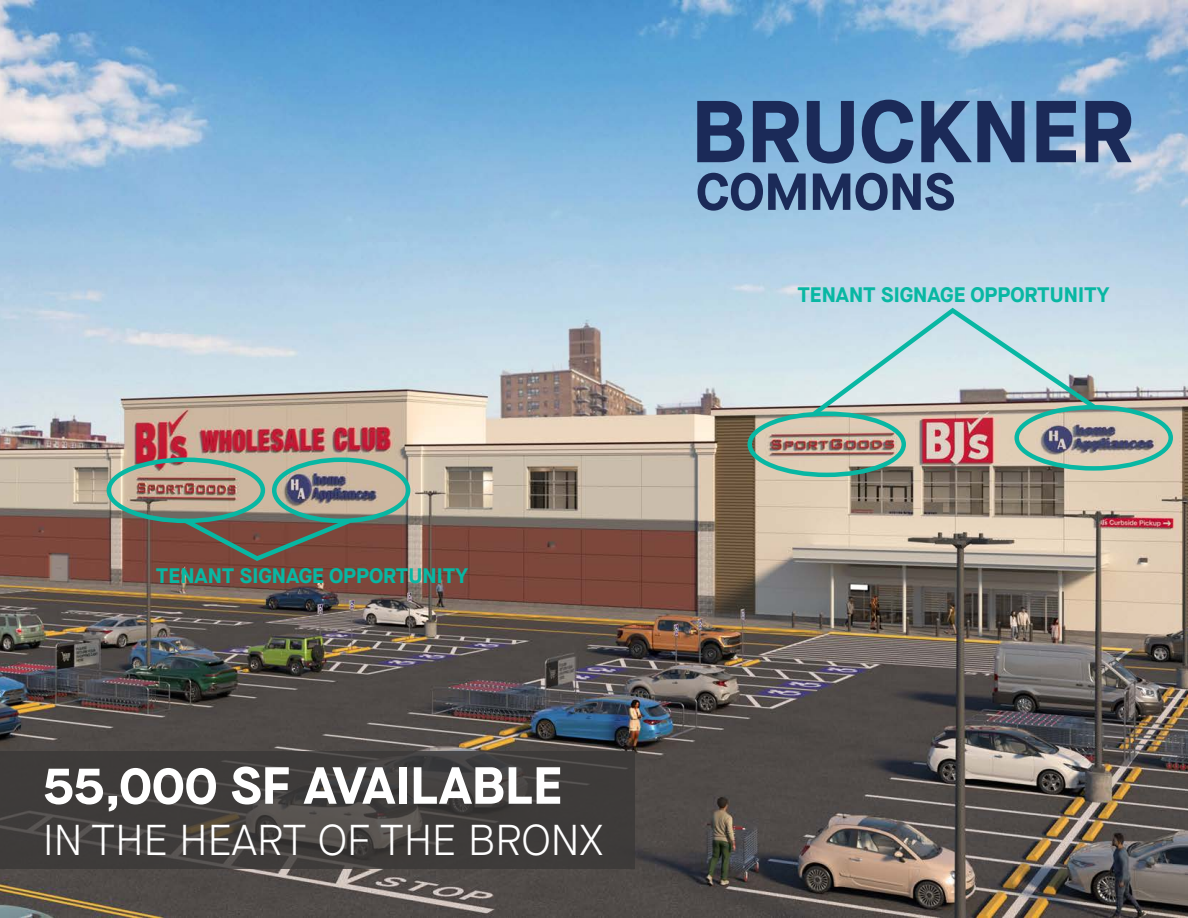
<style>
.page{position:relative;width:1188px;height:918px;background:#fff}
.page>*{position:absolute;margin:0;border:0;box-sizing:border-box;transform-origin:0 0}
.t1{font:700 87.6px "Maison Neue";color:#1b2a58}
.t2{font:700 52.2px "Maison Neue";color:#fff}
.t3{font:700 51.9px "Maison Neue";color:#1b2a58}
.t4{font:300 43.2px "Maison Neue";color:#fff}
.t5{font:700 21px "Maison Neue";color:#08b7a3}
</style>
<div class="page">
<img style="left:0;top:0;width:1188px;height:918px">
<svg style="left:1px;top:751px;width:634px;height:118px;background:#413e3d"></svg>
<div style="left:107px;top:458px;width:158px;height:65px;border:4px solid #08b7a3;border-radius:50%"></div>
<div style="left:747px;top:411px;width:159px;height:66px;border:4px solid #08b7a3;border-radius:50%"></div>
<div style="left:272px;top:458px;width:138px;height:65px;border:4px solid #08b7a3;border-radius:50%"></div>
<div style="left:1014px;top:405px;width:159px;height:66px;border:4px solid #08b7a3;border-radius:50%"></div>
<svg style="left:808px;top:305px;width:292px;height:115px;background:#bfd2d5"></svg>
<svg style="left:179px;top:514px;width:176px;height:49px;background:#685a4d"></svg>
<p class="t1" style="left:691px;top:69px;width:444px">BRUCKNER</p>
<p class="t3" style="left:696px;top:155px;width:260px">COMMONS</p>
<p class="t5" style="left:797px;top:280px;width:313px">TENANT SIGNAGE OPPORTUNITY</p>
<p class="t5" style="left:156px;top:561px;width:313px">TENANT SIGNAGE OPPORTUNITY</p>
<p class="t2" style="left:43px;top:748px;width:521px">55,000 SF AVAILABLE</p>
<p class="t4" style="left:43px;top:812px;width:561px">IN THE HEART OF THE BRONX</p>
</div>
